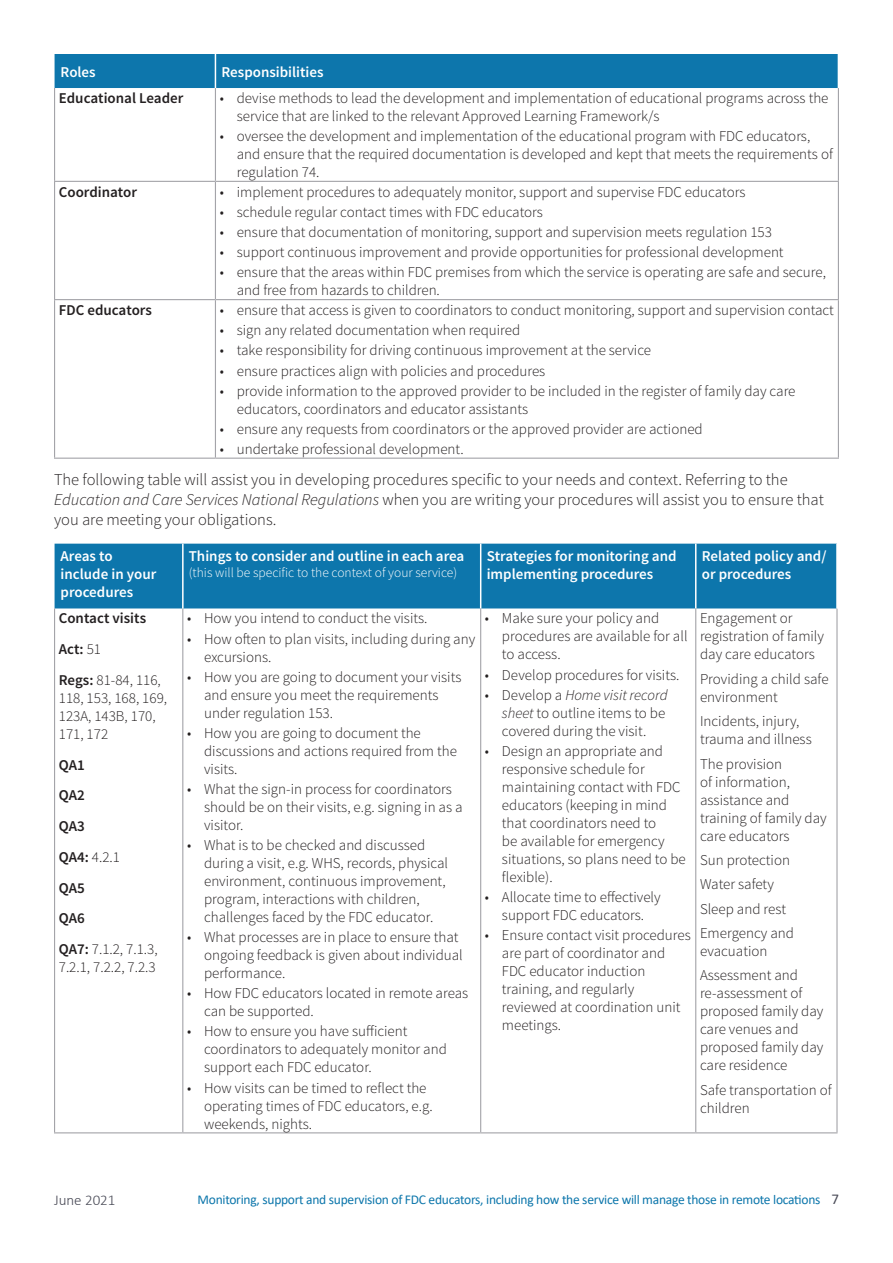
<style>
.page{position:relative;width:893px;height:1263px;background:#fff}
.page>*{position:absolute;margin:0;border:0;box-sizing:border-box;transform-origin:0 0}
.t1{font:300 16.5px/19.8px "Source Sans Pro";color:#231f20}
.t2{font:300 15px/18px "Source Sans Pro";color:#231f20}
.t3{font:600 15px/18px "Source Sans Pro";color:#fff}
.t4{font:600 15px/30.8px "Source Sans Pro";color:#231f20}
.t5{font:300 15px "Calibri";color:#494a56}
.t6{font:13.5px "Calibri";letter-spacing:-.02em;color:#0c76ab}
.t7{font:300 13.5px "Source Sans Pro";color:#fff}
.s1{font-style:italic}
.s2{font-weight:300}
.s3{font-size:15px;color:#494a56}
</style>
<div class="page">
<div style="left:55px;top:54px;width:783px;height:34px;background:#0d76ac"></div>
<hr style="left:54px;top:88px;width:1px;height:93px;background:#a4a4a9">
<hr style="left:838px;top:88px;width:1px;height:93px;background:#a4a4a9">
<hr style="left:54px;top:182px;width:1px;height:117px;background:#a4a4a9">
<hr style="left:838px;top:182px;width:1px;height:117px;background:#a4a4a9">
<hr style="left:54px;top:300px;width:1px;height:158px;background:#a4a4a9">
<hr style="left:838px;top:300px;width:1px;height:158px;background:#a4a4a9">
<hr style="left:54px;top:458px;width:161px;height:1px;background:#a4a4a9">
<hr style="left:215px;top:458px;width:624px;height:1px;background:#a4a4a9">
<hr style="left:215px;top:88px;width:1px;height:93px;background:#a4a4a9">
<hr style="left:54px;top:181px;width:161px;height:1px;background:#a4a4a9">
<hr style="left:215px;top:181px;width:624px;height:1px;background:#a4a4a9">
<hr style="left:215px;top:182px;width:1px;height:117px;background:#a4a4a9">
<hr style="left:54px;top:299px;width:161px;height:1px;background:#a4a4a9">
<hr style="left:215px;top:299px;width:624px;height:1px;background:#a4a4a9">
<hr style="left:215px;top:300px;width:1px;height:158px;background:#a4a4a9">
<hr style="left:215px;top:54px;width:1px;height:34px;background:#fff">
<div style="left:55px;top:544px;width:781px;height:64px;background:#0d76ac"></div>
<hr style="left:480px;top:544px;width:1px;height:64px;background:#fff">
<hr style="left:54px;top:608px;width:1px;height:524px;background:#a4a4a9">
<hr style="left:836px;top:608px;width:1px;height:524px;background:#a4a4a9">
<hr style="left:695px;top:544px;width:1px;height:64px;background:#fff">
<hr style="left:182px;top:608px;width:1px;height:524px;background:#a4a4a9">
<hr style="left:480px;top:608px;width:1px;height:524px;background:#a4a4a9">
<hr style="left:695px;top:608px;width:1px;height:524px;background:#a4a4a9">
<hr style="left:54px;top:1132px;width:129px;height:1px;background:#a4a4a9">
<hr style="left:183px;top:1132px;width:298px;height:1px;background:#a4a4a9">
<hr style="left:481px;top:1132px;width:215px;height:1px;background:#a4a4a9">
<hr style="left:696px;top:1132px;width:141px;height:1px;background:#a4a4a9">
<hr style="left:182px;top:544px;width:2px;height:64px;background:#fff">
<p class="t3" style="left:61px;top:63px;width:37px">Roles</p>
<p class="t3" style="left:221px;top:63px;width:104px">Responsibilities</p>
<p class="t4" style="left:59px;top:83px;width:126px">Educational Leader</p>
<p class="t2" style="left:237px;top:89px;width:593px;text-indent:-17px">• devise methods to lead the development and implementation of educational programs across the service that are linked to the relevant Approved Learning Framework/s</p>
<p class="t2" style="left:237px;top:127px;width:598px;text-indent:-17px">• oversee the development and implementation of the educational program with FDC educators, and ensure that the required documentation is developed and kept that meets the requirements of regulation 74.</p>
<p class="t4" style="left:59px;top:177px;width:80px">Coordinator</p>
<p class="t2" style="left:220px;top:183px;width:527px">• implement procedures to adequately monitor, support and supervise FDC educators</p>
<p class="t2" style="left:220px;top:203px;width:325px">• schedule regular contact times with FDC educators</p>
<p class="t2" style="left:220px;top:223px;width:554px">• ensure that documentation of monitoring, support and supervision meets regulation 153</p>
<p class="t2" style="left:220px;top:243px;width:565px">• support continuous improvement and provide opportunities for professional development</p>
<p class="t2" style="left:237px;top:263px;width:591px;text-indent:-17px">• ensure that the areas within FDC premises from which the service is operating are safe and secure, and free from hazards to children.</p>
<p class="t4" style="left:59px;top:295px;width:95px">FDC educators</p>
<p class="t2" style="left:220px;top:301px;width:616px">• ensure that access is given to coordinators to conduct monitoring, support and supervision contact</p>
<p class="t2" style="left:220px;top:321px;width:302px">• sign any related documentation when required</p>
<p class="t2" style="left:220px;top:341px;width:433px">• take responsibility for driving continuous improvement at the service</p>
<p class="t2" style="left:220px;top:362px;width:327px">• ensure practices align with policies and procedures</p>
<p class="t2" style="left:237px;top:382px;width:560px;text-indent:-17px">• provide information to the approved provider to be included in the register of family day care educators, coordinators and educator assistants</p>
<p class="t2" style="left:220px;top:420px;width:484px">• ensure any requests from coordinators or the approved provider are actioned</p>
<p class="t2" style="left:220px;top:440px;width:246px">• undertake professional development.</p>
<p class="t1" style="left:54px;top:470px;width:771px">The following table will assist you in developing procedures specific to your needs and context. Referring to the<br><span class="s1">Education and Care Services National Regulations</span> when you are writing your procedures will assist you to ensure that you are meeting your obligations.</p>
<p class="t3" style="left:61px;top:547px;width:97px">Areas to include in your procedures</p>
<p class="t3" style="left:189px;top:547px;width:277px">Things to consider and outline in each area</p>
<p class="t3" style="left:487px;top:547px;width:191px">Strategies for monitoring and implementing procedures</p>
<p class="t3" style="left:702px;top:547px;width:126px">Related policy and/ or procedures</p>
<p class="t7" style="left:189px;top:564px;width:270px">(this will be specific to the context of your service)</p>
<p class="t4" style="left:59px;top:603px;width:104px">Contact visits<br>Act: <span class="s2">51<br></span>Regs: <span class="s2">81-84, 116,</span></p>
<p class="t2" style="left:59px;top:689px;width:110px">118, 153, 168, 169,<br>123A, 143B, 170,<br>171, 172</p>
<p class="t4" style="left:59px;top:750px;width:100px">QA1<br>QA2<br>QA3<br>QA4: <span class="s2">4.2.1<br></span>QA5<br>QA6<br>QA7: <span class="s2">7.1.2, 7.1.3,</span></p>
<p class="t2" style="left:59px;top:958px;width:98px">7.2.1, 7.2.2, 7.2.3</p>
<p class="t2" style="left:187px;top:609px;width:242px">• How you intend to conduct the visits.</p>
<p class="t2" style="left:204px;top:630px;width:273px;text-indent:-17px">• How often to plan visits, including during any excursions.</p>
<p class="t2" style="left:204px;top:668px;width:259px;text-indent:-17px">• How you are going to document your visits and ensure you meet the requirements under regulation 153.</p>
<p class="t2" style="left:204px;top:724px;width:254px;text-indent:-17px">• How you are going to document the discussions and actions required from the visits.</p>
<p class="t2" style="left:204px;top:780px;width:260px;text-indent:-17px">• What the sign-in process for coordinators should be on their visits, e.g. signing in as a visitor.</p>
<p class="t2" style="left:204px;top:836px;width:245px;text-indent:-17px">• What is to be checked and discussed during a visit, e.g. WHS, records, physical environment, continuous improvement, program, interactions with children, challenges faced by the FDC educator.</p>
<p class="t2" style="left:204px;top:928px;width:260px;text-indent:-17px">• What processes are in place to ensure that ongoing feedback is given about individual performance.</p>
<p class="t2" style="left:204px;top:984px;width:266px;text-indent:-17px">• How FDC educators located in remote areas can be supported.</p>
<p class="t2" style="left:204px;top:1022px;width:244px;text-indent:-17px">• How to ensure you have sufficient coordinators to adequately monitor and support each FDC educator.</p>
<p class="t2" style="left:204px;top:1079px;width:230px;text-indent:-17px">• How visits can be timed to reflect the operating times of FDC educators, e.g. weekends, nights.</p>
<p class="t2" style="left:502px;top:609px;width:187px;text-indent:-17px">• Make sure your policy and procedures are available for all to access.</p>
<p class="t2" style="left:485px;top:666px;width:196px">• Develop procedures for visits.</p>
<p class="t2" style="left:502px;top:686px;width:167px;text-indent:-17px">• Develop a <span class="s1">Home visit record sheet</span> to outline items to be covered during the visit.</p>
<p class="t2" style="left:502px;top:742px;width:185px;text-indent:-17px">• Design an appropriate and responsive schedule for maintaining contact with FDC educators (keeping in mind that coordinators need to<br>be available for emergency situations, so plans need to be flexible).</p>
<p class="t2" style="left:485px;top:888px;width:177px;text-align:center">• Allocate time to effectively support FDC educators.</p>
<p class="t2" style="left:502px;top:926px;width:190px;text-indent:-17px">• Ensure contact visit procedures are part of coordinator and<br>FDC educator induction training, and regularly reviewed at coordination unit meetings.</p>
<p class="t2" style="left:700px;top:609px;width:125px">Engagement or registration of family day care educators</p>
<p class="t2" style="left:700px;top:670px;width:130px">Providing a child safe environment</p>
<p class="t2" style="left:700px;top:712px;width:113px">Incidents, injury, trauma and illness</p>
<p class="t2" style="left:700px;top:755px;width:128px">The provision<br>of information, assistance and training of family day care educators</p>
<p class="t2" style="left:700px;top:848px;width:96px;line-height:24.3px">Sun protection<br>Water safety<br>Sleep and rest<br>Emergency and</p>
<p class="t2" style="left:700px;top:939px;width:100px;line-height:24.3px">evacuation<br>Assessment and</p>
<p class="t2" style="left:700px;top:984px;width:125px">re-assessment of proposed family day care venues and proposed family day care residence</p>
<p class="t2" style="left:700px;top:1081px;width:133px">Safe transportation of children</p>
<p class="t5" style="left:54px;top:1190px;width:63px">June 2021</p>
<p class="t6" style="left:198px;top:1190px;width:643px">Monitoring, support and supervision of FDC educators, including how the service will manage those in remote locations <span class="s3">7</span></p>
</div>
